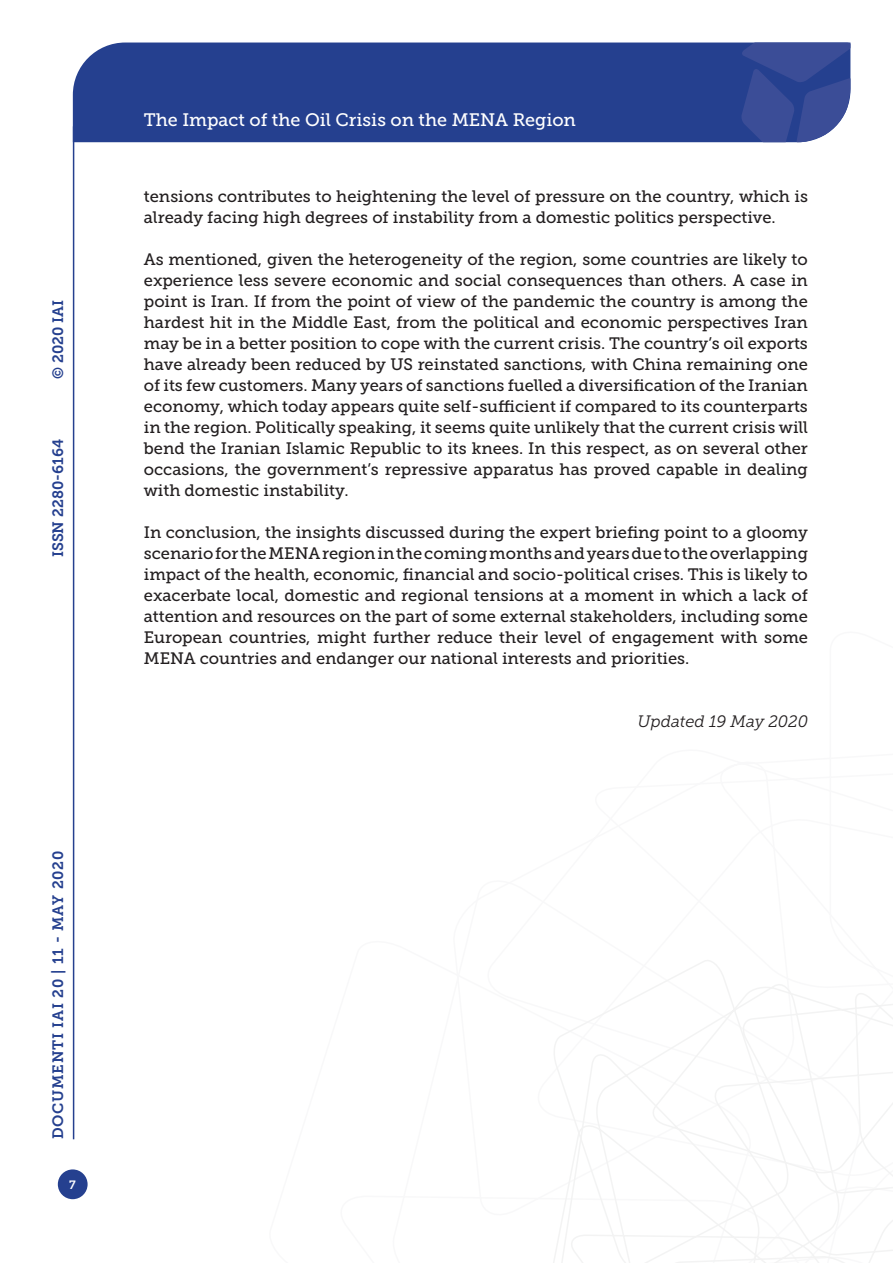
<style>
.page{position:relative;width:893px;height:1263px;background:#fff}
.page>*{position:absolute;margin:0;border:0;box-sizing:border-box;transform-origin:0 0}
.t1{font:18px "Museo Slab 500";color:#fff}
.Testo{font:16.5px/21px "Museo Slab 500";color:#231f20;text-align:justify}
.Testo-2{font:italic 16.5px "Museo Slab 300";color:#231f20}
.t2{font:15px "Museo Slab 700";letter-spacing:.05em;color:#25408f}
.t3{font:15px "Museo Slab 700";color:#25408f}
.t4{font:12px "Museo Slab 700";color:#fff}
</style>
<div class="page">
<svg style="left:553px;top:960px;width:340px;height:303px"></svg>
<div style="left:73px;top:43px;width:668px;height:99px;background:#25408f"></div>
<svg style="left:741px;top:43px;width:109px;height:99px;background:#3f529a"></svg>
<div style="left:58px;top:1169px;width:30px;height:30px;background:#25408f;border-radius:50%"></div>
<hr style="left:73px;top:126px;width:1px;height:1013px;background:#25408f">
<p class="t2" style="left:50px;top:379px;width:80px;rotate:-90deg">© 2020 IAI</p>
<p class="t3" style="left:50px;top:557px;width:120px;rotate:-90deg">ISSN 2280-6164</p>
<p class="t2" style="left:50px;top:1139px;width:290px;rotate:-90deg">DOCUMENTI IAI 20 | 11 - MAY 2020</p>
<p class="t4" style="left:69px;top:1178px;width:8px">7</p>
<p class="t1" style="left:144px;top:110px;width:434px">The Impact of the Oil Crisis on the MENA Region</p>
<p class="Testo" style="left:144px;top:186px;width:666px">tensions contributes to heightening the level of pressure on the country, which is already facing high degrees of instability from a domestic politics perspective.</p>
<p class="Testo" style="left:144px;top:249px;width:666px">As mentioned, given the heterogeneity of the region, some countries are likely to experience less severe economic and social consequences than others. A case in point is Iran. If from the point of view of the pandemic the country is among the hardest hit in the Middle East, from the political and economic perspectives Iran may be in a better position to cope with the current crisis. The country’s oil exports have already been reduced by US reinstated sanctions, with China remaining one of its few customers. Many years of sanctions fuelled a diversification of the Iranian economy, which today appears quite self-sufficient if compared to its counterparts in the region. Politically speaking, it seems quite unlikely that the current crisis will bend the Iranian Islamic Republic to its knees. In this respect, as on several other occasions, the government’s repressive apparatus has proved capable in dealing with domestic instability.</p>
<p class="Testo" style="left:144px;top:522px;width:666px">In conclusion, the insights discussed during the expert briefing point to a gloomy scenario for the MENA region in the coming months and years due to the overlapping impact of the health, economic, financial and socio-political crises. This is likely to exacerbate local, domestic and regional tensions at a moment in which a lack of attention and resources on the part of some external stakeholders, including some European countries, might further reduce their level of engagement with some MENA countries and endanger our national interests and priorities.</p>
<p class="Testo-2" style="left:637px;top:712px;width:172px">Updated 19 May 2020</p>
</div>
